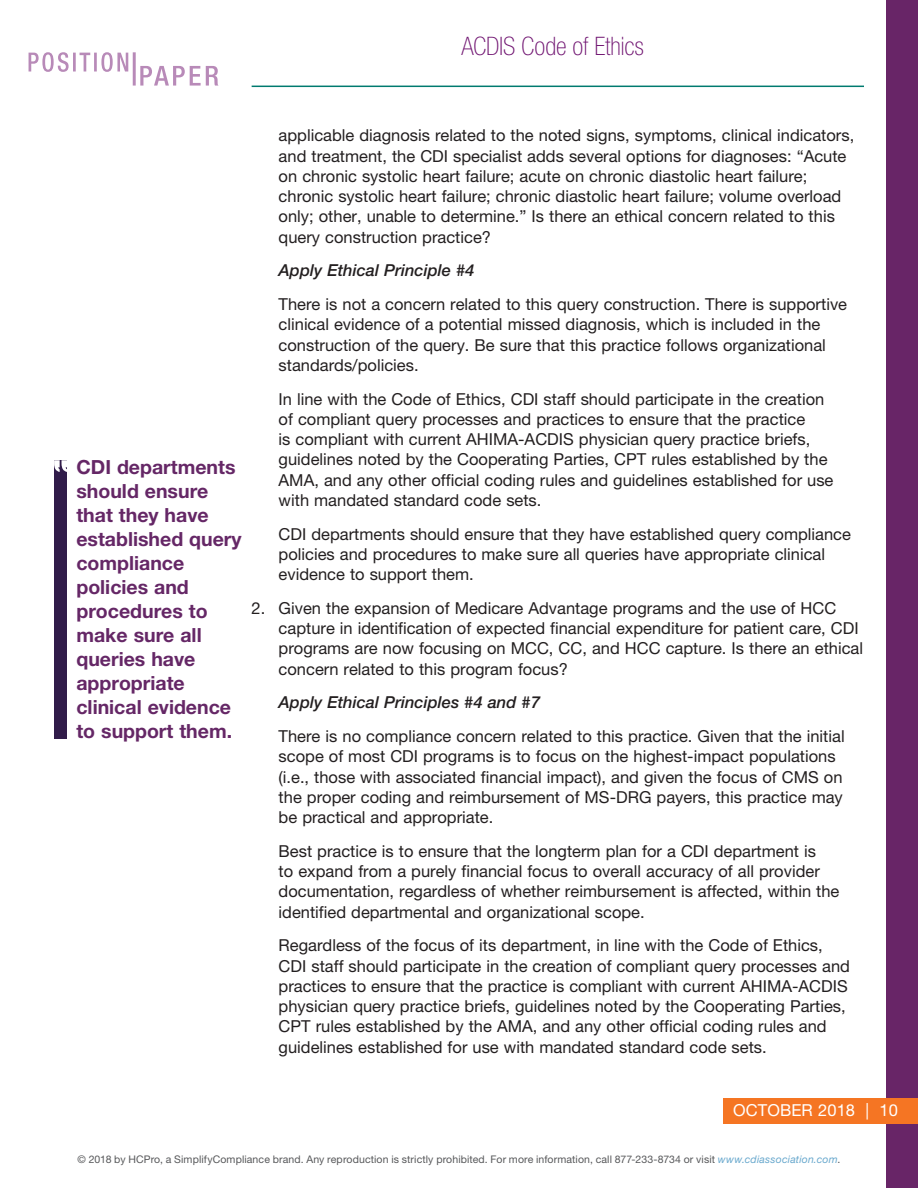
<style>
.page{position:relative;width:918px;height:1188px;background:#fff}
.page>*{position:absolute;margin:0;border:0;box-sizing:border-box;transform-origin:0 0}
.Head_2{font:100 condensed 25.5px "Helvetica Neue LT Std";letter-spacing:-.005em;color:#701471}
.body{font:700 19.5px/24px "Helvetica Neue LT Std";color:#652766}
.body-2{font:16.5px/20.2px "Helvetica Neue LT Std";color:#231f20}
.body-3{font:italic 500 16.5px "Helvetica Neue LT Std";color:#231f20}
.body-4{font:16.5px "Helvetica Neue LT Std";letter-spacing:.005em;color:#fff}
.Editors_Note{font:10.5px "Helvetica Neue LT Std";letter-spacing:.01em;color:#57585a}
.s1{font-style:italic;color:#68a8cd}
</style>
<div class="page">
<div style="left:887px;top:0;width:31px;height:1188px;background:#682567"></div>
<div style="left:724px;top:1098px;width:194px;height:25px;background:#f57523"></div>
<hr style="left:252px;top:86px;width:612px;height:1px;background:#007a6f">
<svg style="left:140px;top:66px;width:79px;height:20px"></svg>
<svg style="left:29px;top:52px;width:99px;height:20px"></svg>
<hr style="left:133px;top:52px;width:3px;height:34px;background:#b88ab8">
<div style="left:54px;top:460px;width:13px;height:279px;background:#311c4a"></div>
<svg style="left:54px;top:460px;width:13px;height:12px"></svg>
<p class="Head_2" style="left:461px;top:32px;width:184px">ACDIS Code of Ethics</p>
<p class="body" style="left:76px;top:455px;width:167px">CDI departments should ensure that they have established query compliance policies and procedures to make sure all queries have appropriate clinical evidence to support them.</p>
<p class="body-2" style="left:279px;top:125px;width:577px">applicable diagnosis related to the noted signs, symptoms, clinical indicators, and treatment, the CDI specialist adds several options for diagnoses: “Acute on chronic systolic heart failure; acute on chronic diastolic heart failure; chronic systolic heart failure; chronic diastolic heart failure; volume overload only; other, unable to determine.” Is there an ethical concern related to this query construction practice?</p>
<p class="body-3" style="left:279px;top:261px;width:197px">Apply Ethical Principle #4</p>
<p class="body-2" style="left:279px;top:294px;width:570px">There is not a concern related to this query construction. There is supportive clinical evidence of a potential missed diagnosis, which is included in the construction of the query. Be sure that this practice follows organizational standards/policies.</p>
<p class="body-2" style="left:279px;top:388px;width:556px">In line with the Code of Ethics, CDI staff should participate in the creation of compliant query processes and practices to ensure that the practice<br>is compliant with current AHIMA-ACDIS physician query practice briefs, guidelines noted by the Cooperating Parties, CPT rules established by the AMA, and any other official coding rules and guidelines established for use with mandated standard code sets.</p>
<p class="body-2" style="left:279px;top:523px;width:574px">CDI departments should ensure that they have established query compliance policies and procedures to make sure all queries have appropriate clinical evidence to support them.</p>
<p class="body-2" style="left:279px;top:598px;width:586px;text-indent:-27px">2. Given the expansion of Medicare Advantage programs and the use of HCC capture in identification of expected financial expenditure for patient care, CDI programs are now focusing on MCC, CC, and HCC capture. Is there an ethical concern related to this program focus?</p>
<p class="body-3" style="left:279px;top:693px;width:263px">Apply Ethical Principles #4 and #7</p>
<p class="body-2" style="left:279px;top:726px;width:568px">There is no compliance concern related to this practice. Given that the initial scope of most CDI programs is to focus on the highest-impact populations (i.e., those with associated financial impact), and given the focus of CMS on the proper coding and reimbursement of MS-DRG payers, this practice may be practical and appropriate.</p>
<p class="body-2" style="left:279px;top:841px;width:562px">Best practice is to ensure that the longterm plan for a CDI department is<br>to expand from a purely financial focus to overall accuracy of all provider documentation, regardless of whether reimbursement is affected, within the identified departmental and organizational scope.</p>
<p class="body-2" style="left:279px;top:935px;width:573px">Regardless of the focus of its department, in line with the Code of Ethics, CDI staff should participate in the creation of compliant query processes and practices to ensure that the practice is compliant with current AHIMA-ACDIS physician query practice briefs, guidelines noted by the Cooperating Parties, CPT rules established by the AMA, and any other official coding rules and guidelines established for use with mandated standard code sets.</p>
<p class="body-4" style="left:733px;top:1100px;width:166px">OCTOBER 2018 | 10</p>
<p class="Editors_Note" style="left:78px;top:1153px;width:764px">© 2018 by HCPro, a SimplifyCompliance brand. Any reproduction is strictly prohibited. For more information, call 877-233-8734 or visit <span class="s1">www.cdiassociation.com</span>.</p>
</div>
